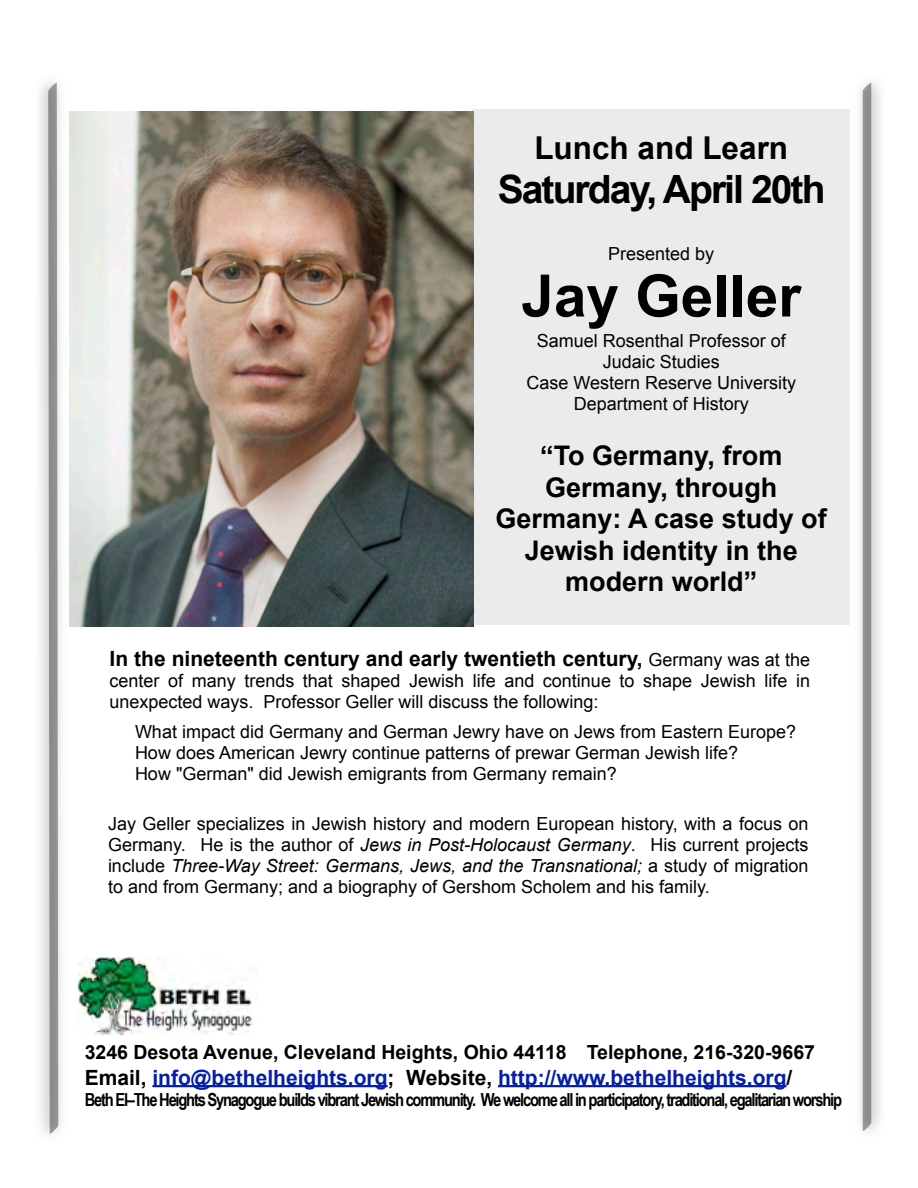
<style>
.page{position:relative;width:918px;height:1188px;background:#fff}
.page>*{position:absolute;margin:0;border:0;box-sizing:border-box;transform-origin:0 0}
.t1{font:700 58.5px "Arial";color:#000}
.t2{font:700 39px "Arial";letter-spacing:-.05em;color:#000}
.t3{font:700 31.5px "Arial";color:#000}
.t4{font:700 27px/31.5px "Arial";color:#000;text-align:center}
.t5{font:700 21px "Arial";color:#041daa}
.t6{font:700 21px "Arial";color:#000}
.t7{font:700 19.5px "Arial";color:#000}
.t8{font:18px/21px "Arial";color:#000}
.t9{font:700 18px "Arial Narrow";letter-spacing:-.07em;color:#000}
.s1{font-weight:400;font-size:18px}
.s2{font-style:italic}
.s3{color:#000}
</style>
<div class="page">
<div style="left:472px;top:110px;width:378px;height:516px;background:#ebebeb"></div>
<img style="left:72px;top:111px;width:402px;height:516px">
<hr style="left:152px;top:1085px;width:236px;height:2px;background:#041daa">
<hr style="left:498px;top:1085px;width:289px;height:2px;background:#041daa">
<img style="left:78px;top:957px;width:175px;height:78px">
<svg style="left:42px;top:80px;width:22px;height:1057px"></svg>
<img style="left:849px;top:82px;width:32px;height:1050px">
<hr style="left:865px;top:87px;width:4px;height:1040px;background:#8f8f8f">
<h3 class="t3" style="left:534px;top:130px;width:255px">Lunch and Learn</h3>
<h2 class="t2" style="left:498px;top:167px;width:329px">Saturday, April 20th</h2>
<p class="t8" style="left:608px;top:243px;width:108px">Presented by</p>
<h1 class="t1" style="left:521px;top:264px;width:281px">Jay Geller</h1>
<p class="t8" style="left:526px;top:330px;width:271px;text-align:center">Samuel Rosenthal Professor of<br>Judaic Studies<br>Case Western Reserve University<br>Department of History</p>
<h3 class="t4" style="left:496px;top:440px;width:333px">“To Germany, from<br>Germany, through<br>Germany: A case study of<br>Jewish identity in the modern world”</h3>
<p class="t6" style="left:110px;top:647px;width:702px">In the nineteenth century and early twentieth century, <span class="s1">Germany was at the</span></p>
<p class="t8" style="left:109px;top:670px;width:702px">center of many trends that shaped Jewish life and continue to shape Jewish life in unexpected ways. Professor Geller will discuss the following:</p>
<p class="t8" style="left:135px;top:721px;width:663px">What impact did Germany and German Jewry have on Jews from Eastern Europe?<br>How does American Jewry continue patterns of prewar German Jewish life?<br>How "German" did Jewish emigrants from Germany remain?</p>
<p class="t8" style="left:108px;top:813px;width:702px;text-align:justify">Jay Geller specializes in Jewish history and modern European history, with a focus on Germany. He is the author of <span class="s2">Jews in Post-Holocaust Germany</span>. His current projects include <span class="s2">Three-Way Street: Germans, Jews, and the Transnational;</span> a study of migration to and from Germany; and a biography of Gershom Scholem and his family.</p>
<p class="t7" style="left:85px;top:1042px;width:732px">3246 Desota Avenue, Cleveland Heights, Ohio 44118 Telephone, 216-320-9667</p>
<p class="t5" style="left:85px;top:1066px;width:709px"><span class="s3">Email,</span> info@bethelheights.org<span class="s3">; Website,</span> http://www.bethelheights.org<span class="s3">/</span></p>
<p class="t9" style="left:85px;top:1089px;width:759px">Beth El–The Heights Synagogue builds vibrant Jewish community. We welcome all in participatory, traditional, egalitarian worship</p>
</div>
